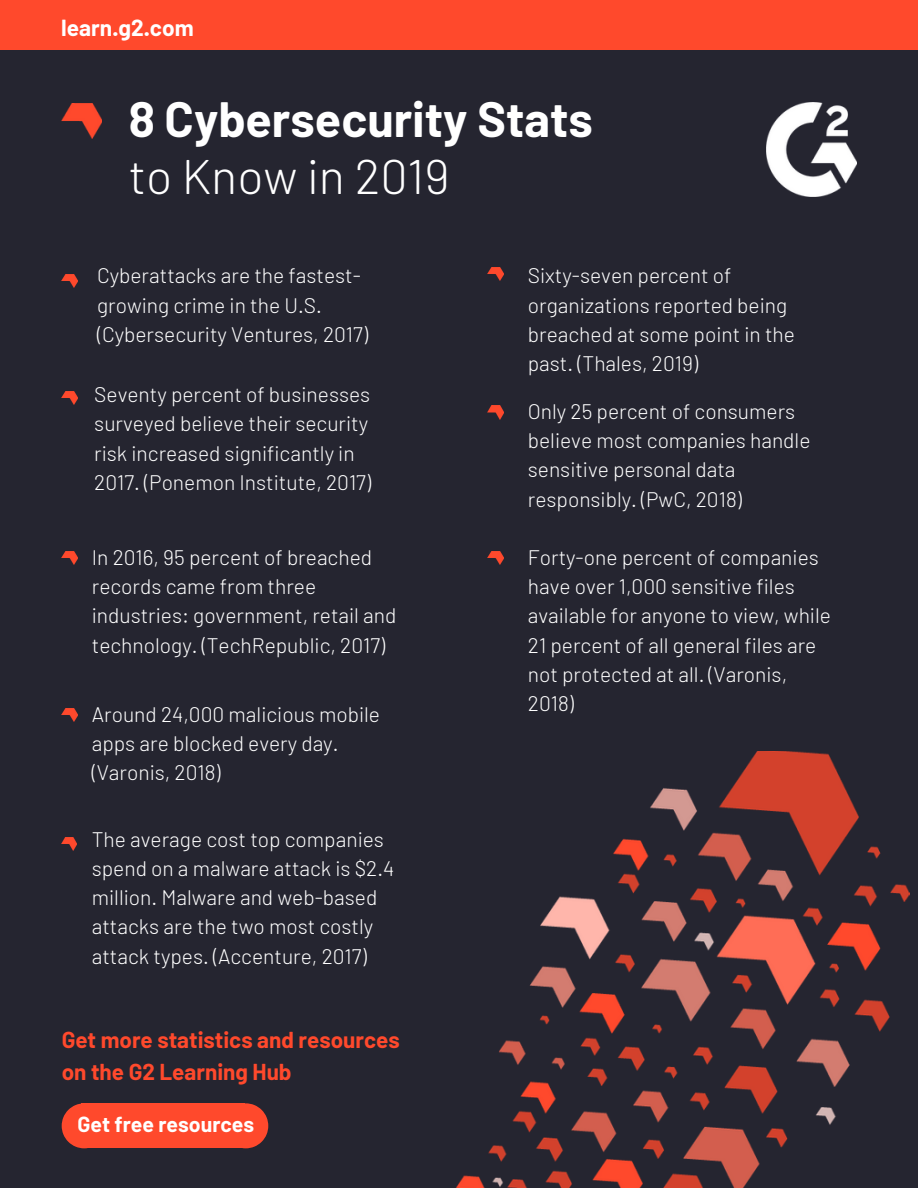
<style>
.page{position:relative;width:918px;height:1188px;background:#252530}
.page>*{position:absolute;margin:0;border:0;box-sizing:border-box;transform-origin:0 0}
.t1{font:700 48.45px "Barlow";color:#fff}
.t2{font:300 48.45px "Barlow";color:#fff}
.t3{font:700 22.65px "Barlow";color:#fff}
.t4{font:700 22.5px/31.5px "Barlow";color:#ff492c}
.t5{font:700 21.3px "Barlow";color:#fff}
.t6{font:300 21px/29.2px "Barlow";color:#fff}
</style>
<div class="page">
<div style="left:0;top:0;width:918px;height:50px;background:#ff492c"></div>
<img style="left:766px;top:103px;width:90px;height:93px">
<img style="left:62px;top:103px;width:39px;height:35px">
<img style="left:248px;top:751px;width:661px;height:437px">
<div style="left:82px;top:1103px;width:163px;height:45px;background:#ff492c"></div>
<svg style="left:62px;top:1103px;width:20px;height:45px"></svg>
<svg style="left:245px;top:1103px;width:23px;height:45px"></svg>
<img style="left:62px;top:274px;width:15px;height:14px">
<img style="left:488px;top:267px;width:16px;height:14px">
<img style="left:62px;top:391px;width:15px;height:14px">
<img style="left:488px;top:406px;width:16px;height:13px">
<img style="left:62px;top:551px;width:15px;height:14px">
<img style="left:488px;top:551px;width:16px;height:14px">
<img style="left:61px;top:837px;width:16px;height:14px">
<img style="left:62px;top:708px;width:15px;height:14px">
<p class="t3" style="left:61px;top:13px;width:134px">learn.g2.com</p>
<h1 class="t1" style="left:129px;top:89px;width:466px">8 Cybersecurity Stats</h1>
<h1 class="t2" style="left:129px;top:146px;width:322px">to Know in 2019</h1>
<p class="t6" style="left:97px;top:260px;width:272px">Cyberattacks are the fastest&shy;growing crime in the U.S. (Cybersecurity Ventures, 2017)</p>
<p class="t6" style="left:94px;top:379px;width:278px">Seventy percent of businesses surveyed believe their security risk increased significantly in<br>2017. (Ponemon Institute, 2017)</p>
<p class="t6" style="left:528px;top:260px;width:269px">Sixty-seven percent of organizations reported being breached at some point in the past. (Thales, 2019)</p>
<p class="t6" style="left:528px;top:396px;width:284px">Only 25 percent of consumers believe most companies handle sensitive personal data responsibly. (PwC, 2018)</p>
<p class="t6" style="left:92px;top:542px;width:306px">In 2016, 95 percent of breached records came from three industries: government, retail and technology. (TechRepublic, 2017)</p>
<p class="t6" style="left:528px;top:542px;width:305px">Forty-one percent of companies have over 1,000 sensitive files available for anyone to view, while<br>21 percent of all general files are not protected at all. (Varonis,<br>2018)</p>
<p class="t6" style="left:92px;top:699px;width:290px">Around 24,000 malicious mobile apps are blocked every day. (Varonis, 2018)</p>
<p class="t6" style="left:92px;top:824px;width:304px">The average cost top companies spend on a malware attack is $2.4 million. Malware and web-based attacks are the two most costly attack types. (Accenture, 2017)</p>
<p class="t4" style="left:62px;top:1024px;width:340px">Get more statistics and resources on the G2 Learning Hub</p>
<p class="t5" style="left:78px;top:1111px;width:178px">Get free resources</p>
</div>
